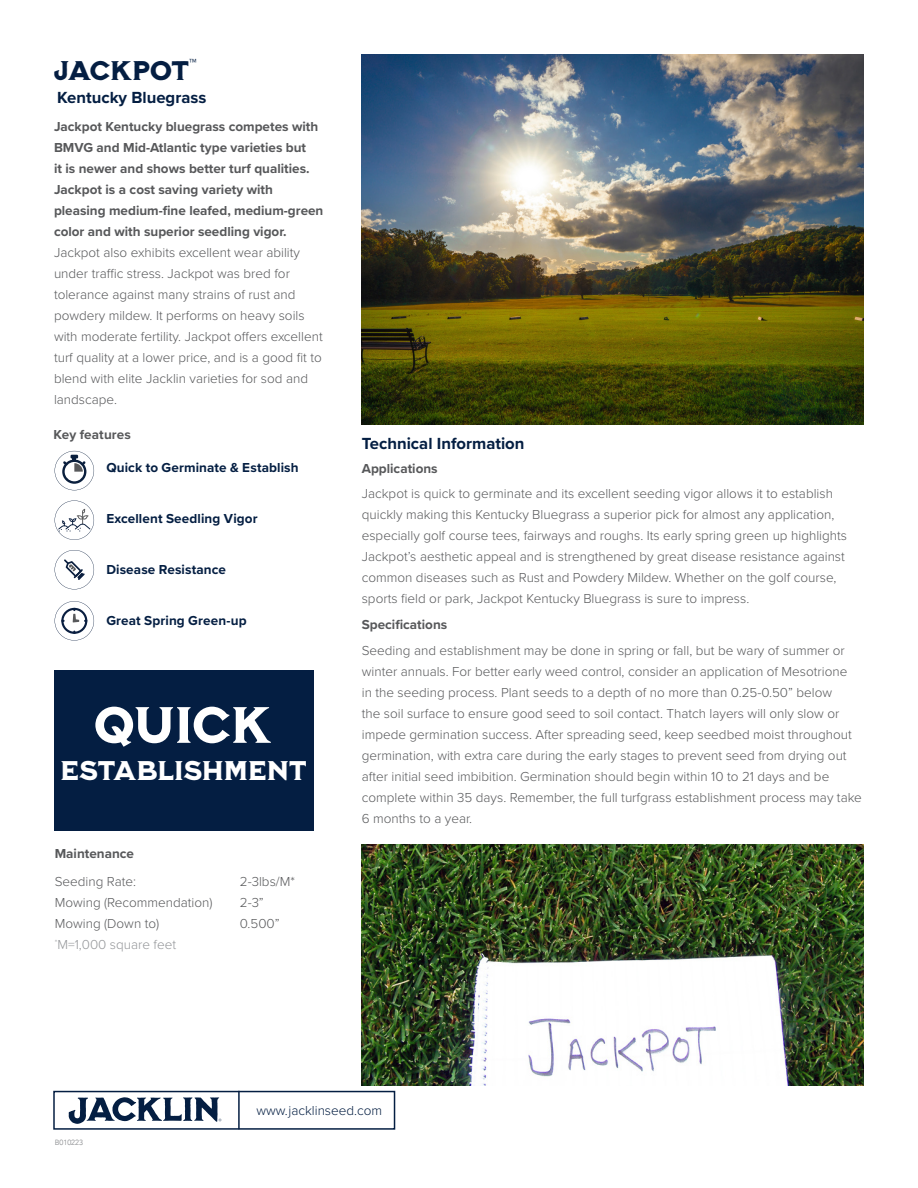
<style>
.page{position:relative;width:918px;height:1188px;background:#fff}
.page>*{position:absolute;margin:0;border:0;box-sizing:border-box;transform-origin:0 0}
.t1{font:51px "Milkstore 03 Clean";color:#fff}
.t2{font:27px "Milkstore 03 Clean";color:#fff}
.t3{font:27px "Milkstore 03 Rough";letter-spacing:-.01em;color:#041e42}
.t4{font:700 16.65px "Proxima Nova";color:#041e42}
.t5{font:300 13.5px/21px "Proxima Nova";color:#57585a}
.t6{font:700 13.5px/21px "Proxima Nova";color:#57585a}
.t7{font:700 13.5px "Proxima Nova";letter-spacing:.01em;color:#041e42}
.t8{font:300 13.5px "Proxima Nova";color:#041e42}
.t9{font:300 13.5px "Proxima Nova";color:#939598}
.t10{font:300 7.5px "Avenir";color:#808285}
</style>
<div class="page">
<div style="left:54px;top:670px;width:260px;height:161px;background:#041e42"></div>
<img style="left:362px;top:54px;width:502px;height:370px">
<div style="left:53px;top:1091px;width:342px;height:39px;border:2px solid #041e42"></div>
<svg style="left:69px;top:1097px;width:152px;height:27px"></svg>
<hr style="left:238px;top:1091px;width:2px;height:38px;background:#041e42">
<svg style="left:55px;top:451px;width:39px;height:39px"></svg>
<svg style="left:55px;top:500px;width:39px;height:40px"></svg>
<svg style="left:55px;top:550px;width:39px;height:39px"></svg>
<svg style="left:55px;top:601px;width:39px;height:40px"></svg>
<img style="left:362px;top:844px;width:502px;height:241px">
<p class="t4" style="left:189px;top:52px;width:9px">™</p>
<p class="t3" style="left:54px;top:54px;width:137px">JACKPOT</p>
<p class="t4" style="left:57px;top:85px;width:151px">Kentucky Bluegrass</p>
<p class="t6" style="left:54px;top:116px;width:271px">Jackpot Kentucky bluegrass competes with BMVG and Mid-Atlantic type varieties but<br>it is newer and shows better turf qualities.<br>Jackpot is a cost saving variety with pleasing medium-fine leafed, medium-green color and with superior seedling vigor.</p>
<p class="t5" style="left:54px;top:242px;width:270px">Jackpot also exhibits excellent wear ability under traffic stress. Jackpot was bred for tolerance against many strains of rust and powdery mildew. It performs on heavy soils with moderate fertility. Jackpot offers excellent turf quality at a lower price, and is a good fit to blend with elite Jacklin varieties for sod and landscape.</p>
<p class="t6" style="left:54px;top:424px;width:79px">Key features</p>
<p class="t7" style="left:106px;top:457px;width:194px">Quick to Germinate &amp; Establish</p>
<p class="t7" style="left:106px;top:508px;width:153px">Excellent Seedling Vigor</p>
<p class="t7" style="left:106px;top:559px;width:121px">Disease Resistance</p>
<p class="t7" style="left:106px;top:610px;width:142px">Great Spring Green-up</p>
<p class="t1" style="left:95px;top:693px;width:179px">QUICK</p>
<p class="t2" style="left:60px;top:754px;width:249px">ESTABLISHMENT</p>
<p class="t6" style="left:55px;top:842px;width:81px">Maintenance</p>
<p class="t5" style="left:55px;top:870px;width:83px">Seeding Rate:</p>
<p class="t5" style="left:55px;top:891px;width:159px">Mowing (Recommendation)</p>
<p class="t5" style="left:55px;top:912px;width:106px">Mowing (Down to)</p>
<p class="t9" style="left:55px;top:935px;width:123px"><sup>*</sup>M=1,000 square feet</p>
<p class="t5" style="left:240px;top:870px;width:57px">2-3lbs/M*</p>
<p class="t5" style="left:240px;top:891px;width:25px">2-3”</p>
<p class="t5" style="left:240px;top:912px;width:41px">0.500”</p>
<p class="t4" style="left:362px;top:431px;width:164px">Technical Information</p>
<p class="t6" style="left:362px;top:458px;width:77px">Applications</p>
<p class="t5" style="left:362px;top:483px;width:487px">Jackpot is quick to germinate and its excellent seeding vigor allows it to establish quickly making this Kentucky Bluegrass a superior pick for almost any application, especially golf course tees, fairways and roughs. Its early spring green up highlights Jackpot’s aesthetic appeal and is strengthened by great disease resistance against common diseases such as Rust and Powdery Mildew. Whether on the golf course, sports field or park, Jackpot Kentucky Bluegrass is sure to impress.</p>
<p class="t5" style="left:362px;top:639px;width:502px">Seeding and establishment may be done in spring or fall, but be wary of summer or winter annuals. For better early weed control, consider an application of Mesotrione<br>in the seeding process. Plant seeds to a depth of no more than 0.25-0.50” below<br>the soil surface to ensure good seed to soil contact. Thatch layers will only slow or impede germination success. After spreading seed, keep seedbed moist throughout germination, with extra care during the early stages to prevent seed from drying out after initial seed imbibition. Germination should begin within 10 to 21 days and be complete within 35 days. Remember, the full turfgrass establishment process may take 6 months to a year.</p>
<p class="t6" style="left:362px;top:614px;width:87px">Specifications</p>
<p class="t10" style="left:55px;top:1137px;width:30px">B010223</p>
<p class="t8" style="left:256px;top:1101px;width:127px">www.jacklinseed.com</p>
</div>
